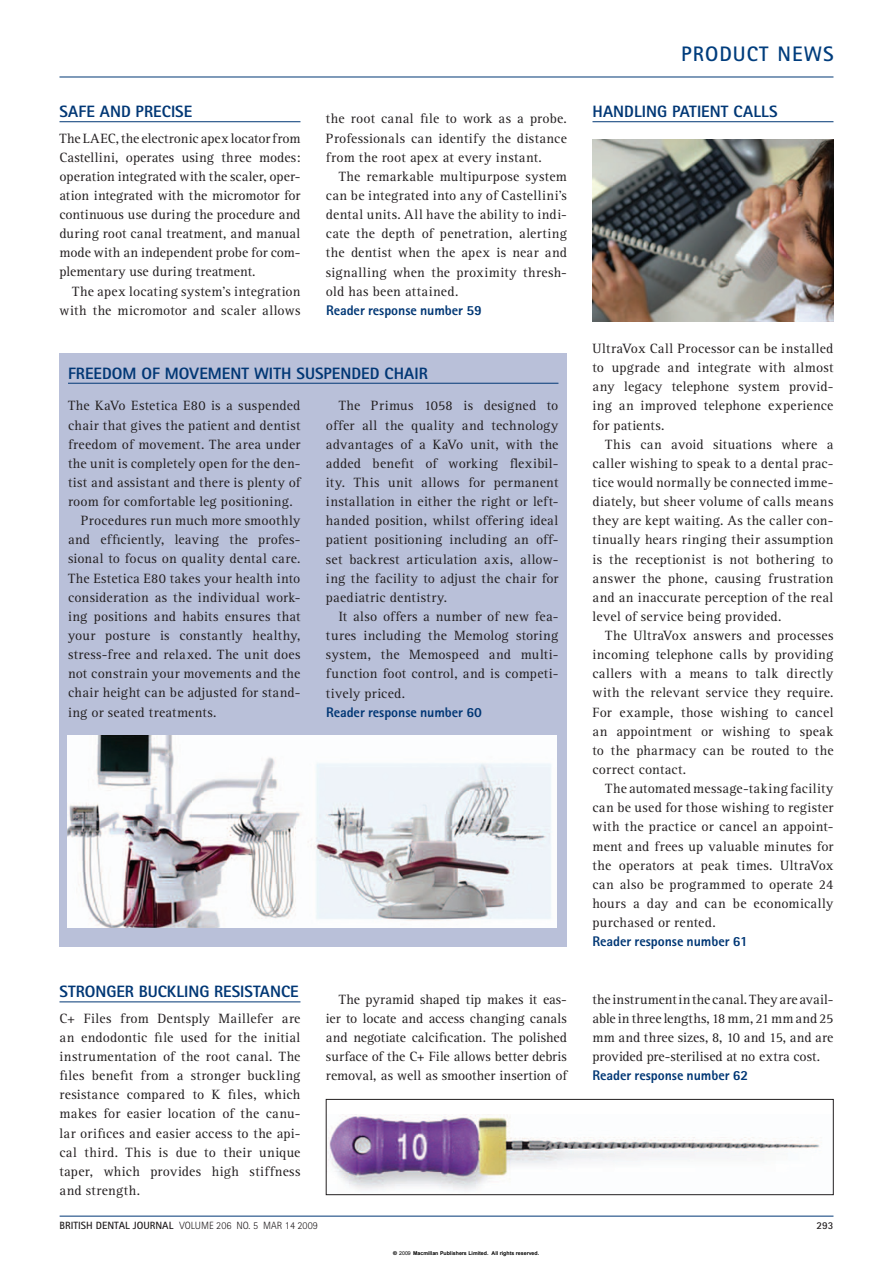
<style>
.page{position:relative;width:893px;height:1263px;background:#fff}
.page>*{position:absolute;margin:0;border:0;box-sizing:border-box;transform-origin:0 0}
.t1{font:700 21px "Rotis Sans Serif";letter-spacing:.05em;color:#013d7d}
.t2{font:800 16.5px "Rotis Sans Serif";color:#013775}
.t3{font:13.95px/19.2px "Rotis Serif";letter-spacing:.015em;color:#231f20;text-align:justify}
.t4{font:800 13.95px "Rotis Sans Serif";letter-spacing:-.005em;color:#013775}
.t5{font:300 10.5px "Rotis Sans Serif";color:#231f20}
.t6{font:700 10.5px "Rotis Sans Serif";color:#231f20}
.t7{font:700 5.25px "Arial";color:#000}
.s1{font-weight:700}
.s2{font-family:"Helvetica"}
.s3{font-weight:400}
</style>
<div class="page">
<hr style="left:59px;top:121px;width:241px;height:1px;background:#013775">
<hr style="left:60px;top:1216px;width:773px;height:1px;background:#013775">
<div style="left:59px;top:353px;width:508px;height:593px;background:#b9c0d9"></div>
<hr style="left:68px;top:383px;width:490px;height:1px;background:#013775">
<img style="left:68px;top:736px;width:489px;height:191px">
<hr style="left:592px;top:121px;width:241px;height:1px;background:#013775">
<hr style="left:59px;top:1002px;width:241px;height:1px;background:#013775">
<hr style="left:59px;top:77px;width:774px;height:1px;background:#013775">
<img style="left:328px;top:1115px;width:492px;height:76px">
<div style="left:326px;top:1099px;width:507px;height:96px;border:1px solid #231f20"></div>
<img style="left:592px;top:139px;width:241px;height:183px">
<p class="t2" style="left:59px;top:106px;width:134px">SAFE AND PRECISE</p>
<p class="t3" style="left:59px;top:130px;width:242px">The LAEC, the electronic apex locator from Castellini, operates using three modes: operation integrated with the scaler, oper&shy;ation integrated with the micromotor for continuous use during the procedure and during root canal treatment, and manual mode with an independent probe for com&shy;plementary use during treatment.</p>
<p class="t3" style="left:59px;top:283px;width:242px;text-align:right">The apex locating system’s integration with the micromotor and scaler allows</p>
<p class="t3" style="left:326px;top:110px;width:242px">the root canal file to work as a probe.<br>Professionals can identify the distance from the root apex at every instant.</p>
<p class="t3" style="left:326px;top:168px;width:243px;text-indent:13px">The remarkable multipurpose system can be integrated into any of Castellini’s dental units. All have the ability to indi&shy;cate the depth of penetration, alerting the dentist when the apex is near and signalling when the proximity thresh&shy;old has been attained.</p>
<p class="t4" style="left:326px;top:305px;width:157px">Reader response number 59</p>
<p class="t2" style="left:68px;top:367px;width:361px">FREEDOM OF MOVEMENT WITH SUSPENDED CHAIR</p>
<p class="t3" style="left:68px;top:397px;width:234px">The KaVo Estetica E80 is a suspended</p>
<p class="t3" style="left:68px;top:417px;width:234px">chair that gives the patient and dentist</p>
<p class="t3" style="left:68px;top:436px;width:234px">freedom of movement. The area under</p>
<p class="t3" style="left:68px;top:455px;width:234px">the unit is completely open for the den-</p>
<p class="t3" style="left:68px;top:474px;width:234px">tist and assistant and there is plenty of</p>
<p class="t3" style="left:68px;top:493px;width:226px">room for comfortable leg positioning.</p>
<p class="t3" style="left:81px;top:512px;width:221px">Procedures run much more smoothly</p>
<p class="t3" style="left:68px;top:531px;width:234px">and efficiently, leaving the profes-</p>
<p class="t3" style="left:68px;top:551px;width:234px">sional to focus on quality dental care.</p>
<p class="t3" style="left:68px;top:570px;width:234px">The Estetica E80 takes your health into</p>
<p class="t3" style="left:68px;top:589px;width:234px">consideration as the individual work-</p>
<p class="t3" style="left:68px;top:608px;width:234px">ing positions and habits ensures that</p>
<p class="t3" style="left:68px;top:627px;width:234px">your posture is constantly healthy,</p>
<p class="t3" style="left:68px;top:646px;width:234px">stress-free and relaxed. The unit does</p>
<p class="t3" style="left:68px;top:665px;width:234px">not constrain your movements and the</p>
<p class="t3" style="left:68px;top:684px;width:234px">chair height can be adjusted for stand-</p>
<p class="t3" style="left:68px;top:704px;width:150px">ing or seated treatments.</p>
<p class="t3" style="left:326px;top:397px;width:234px;text-indent:13px">The Primus 1058 is designed to offer all the quality and technology advantages of a KaVo unit, with the added benefit of working flexibil&shy;ity. This unit allows for permanent installation in either the right or left&shy;handed position, whilst offering ideal patient positioning including an off&shy;set backrest articulation axis, allow&shy;ing the facility to adjust the chair for paediatric dentistry.</p>
<p class="t3" style="left:326px;top:608px;width:234px;text-indent:13px">It also offers a number of new fea&shy;tures including the Memolog storing system, the Memospeed and multi&shy;function foot control, and is competi&shy;tively priced.</p>
<p class="t4" style="left:326px;top:707px;width:157px">Reader response number 60</p>
<h1 class="t1" style="left:681px;top:47px;width:154px">PRODUCT NEWS</h1>
<p class="t2" style="left:592px;top:106px;width:187px">HANDLING PATIENT CALLS</p>
<p class="t3" style="left:592px;top:340px;width:242px">UltraVox Call Processor can be installed to upgrade and integrate with almost any legacy telephone system provid&shy;ing an improved telephone experience for patients.</p>
<p class="t3" style="left:592px;top:436px;width:242px;text-indent:13px">This can avoid situations where a caller wishing to speak to a dental prac&shy;tice would normally be connected imme&shy;diately, but sheer volume of calls means they are kept waiting. As the caller con&shy;tinually hears ringing their assumption is the receptionist is not bothering to answer the phone, causing frustration and an inaccurate perception of the real level of service being provided.</p>
<p class="t3" style="left:592px;top:627px;width:242px;text-indent:13px">The UltraVox answers and processes incoming telephone calls by providing callers with a means to talk directly with the relevant service they require.<br>For example, those wishing to cancel an appointment or wishing to speak to the pharmacy can be routed to the correct contact.</p>
<p class="t3" style="left:592px;top:780px;width:242px;text-indent:13px">The automated message-taking facility can be used for those wishing to register with the practice or cancel an appoint&shy;ment and frees up valuable minutes for the operators at peak times. UltraVox can also be programmed to operate 24 hours a day and can be economically purchased or rented.</p>
<p class="t4" style="left:592px;top:937px;width:157px">Reader response number 61</p>
<p class="t2" style="left:59px;top:986px;width:241px">STRONGER BUCKLING RESISTANCE</p>
<p class="t3" style="left:59px;top:1010px;width:242px">C+ Files from Dentsply Maillefer are an endodontic file used for the initial instrumentation of the root canal. The files benefit from a stronger buckling resistance compared to K files, which makes for easier location of the canu&shy;lar orifices and easier access to the api&shy;cal third. This is due to their unique taper, which provides high stiffness and strength.</p>
<p class="t3" style="left:326px;top:991px;width:242px;text-indent:13px">The pyramid shaped tip makes it eas&shy;ier to locate and access changing canals and negotiate calcification. The polished surface of the C+ File allows better debris removal, as well as smoother insertion of</p>
<p class="t3" style="left:592px;top:991px;width:242px">the instrument in the canal. They are avail&shy;able in three lengths, 18 mm, 21 mm and 25 mm and three sizes, 8, 10 and 15, and are provided pre-sterilised at no extra cost.</p>
<p class="t4" style="left:592px;top:1070px;width:157px">Reader response number 62</p>
<p class="t5" style="left:60px;top:1222px;width:260px"><span class="s1">BRITISH DENTAL JOURNAL</span> VOLUME 206 NO. 5 MAR 14 2009</p>
<p class="t6" style="left:816px;top:1222px;width:18px">293</p>
<p class="t7" style="left:393px;top:1250px;width:148px"><span class="s2">©</span> <span class="s3">2009</span> Macmillan Publishers Limited. All rights reserved.</p>
</div>
